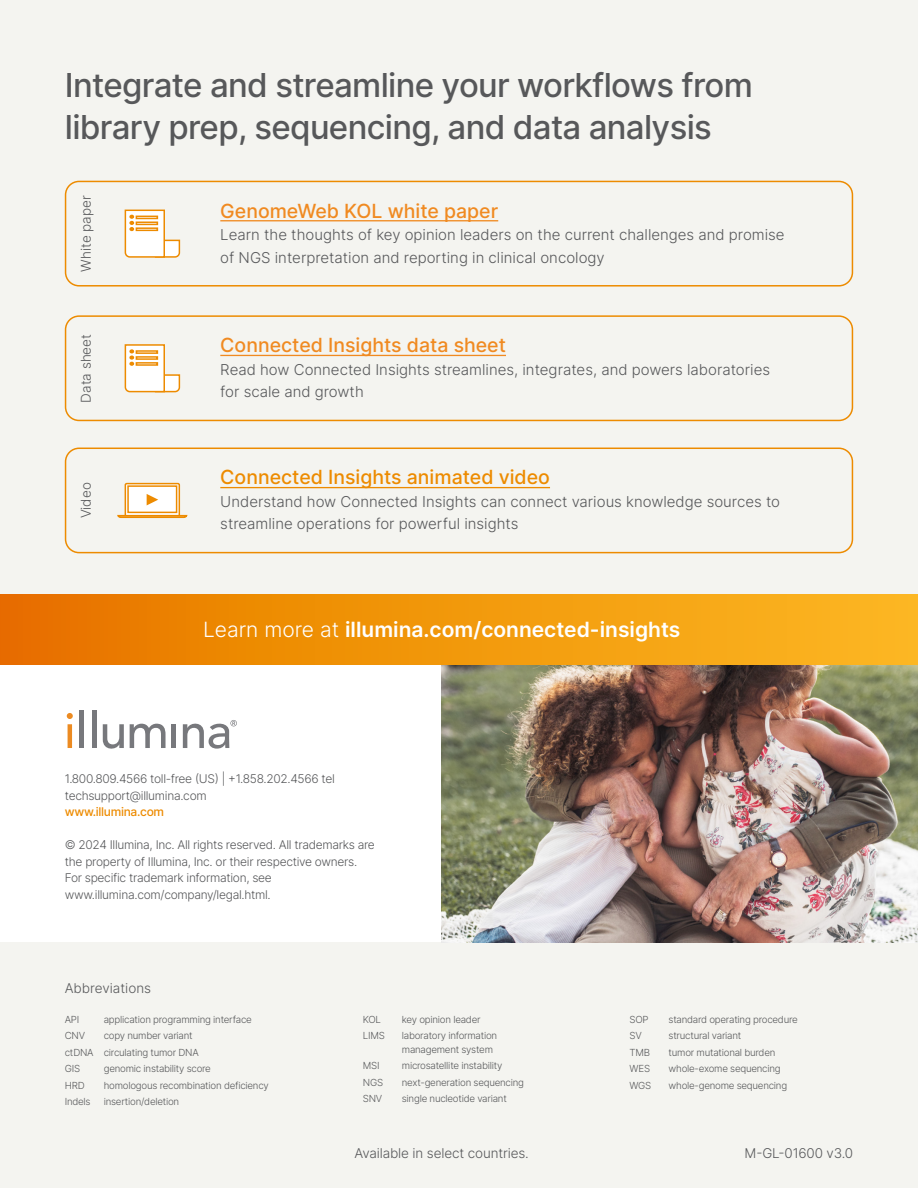
<style>
.page{position:relative;width:918px;height:1188px;background:#fff}
.page>*{position:absolute;margin:0;border:0;box-sizing:border-box;transform-origin:0 0}
.t1{font:500 33px/42px "Inter";letter-spacing:-.02em;color:#57585a}
.Body{font:600 21px "Inter";color:#fff}
.Body-2{font:500 19.5px "Inter";color:#f08a21}
.Body-3{font:500 19.5px "Inter";color:#ed8b00}
.Body-4{font:300 15px/22.5px "Inter";color:#57585a}
.zz_For_Research_Only{font:300 13.5px "Inter";letter-spacing:-.01em;color:#57585a}
.Body-5{font:300 13.5px "Inter";color:#57585a}
.zz_Illumina_Address{font:300 12px/16.5px "Inter";letter-spacing:-.025em;color:#57585a}
.zz_Illumina_Address-2{font:500 12px "Inter";letter-spacing:-.025em;color:#ed8b00}
.zz_Illumina_Address-3{font:300 9.75px/13.5px "Inter";letter-spacing:-.025em;color:#57585a}
.s1{font-weight:300}
</style>
<div class="page">
<div style="left:0;top:0;width:918px;height:664px;background:#f4f4f0"></div>
<div style="left:0;top:943px;width:918px;height:245px;background:#f4f4f0"></div>
<img style="left:442px;top:664px;width:476px;height:279px">
<hr style="left:68px;top:724px;width:4px;height:24px;background:#ec8b22">
<hr style="left:80px;top:710px;width:4px;height:38px;background:#77787c">
<hr style="left:92px;top:710px;width:4px;height:38px;background:#77787c">
<svg style="left:103px;top:724px;width:21px;height:25px"></svg>
<svg style="left:130px;top:724px;width:36px;height:24px"></svg>
<hr style="left:172px;top:724px;width:4px;height:24px;background:#77787c">
<svg style="left:67px;top:713px;width:6px;height:6px"></svg>
<svg style="left:183px;top:720px;width:54px;height:29px"></svg>
<div style="left:65px;top:181px;width:788px;height:106px;border:2px solid #ed8b00;border-radius:13px"></div>
<hr style="left:220px;top:220px;width:278px;height:1px;background:#f08a21">
<svg style="left:117px;top:482px;width:71px;height:37px"></svg>
<div style="left:65px;top:315px;width:788px;height:106px;border:2px solid #ed8b00;border-radius:13px"></div>
<hr style="left:220px;top:355px;width:286px;height:1px;background:#f08a21">
<svg style="left:124px;top:344px;width:57px;height:49px"></svg>
<div style="left:65px;top:448px;width:788px;height:105px;border:2px solid #ed8b00;border-radius:13px"></div>
<hr style="left:220px;top:487px;width:330px;height:1px;background:#ed8b00">
<svg style="left:124px;top:209px;width:57px;height:49px"></svg>
<div style="left:0;top:594px;width:918px;height:70px;background:linear-gradient(to right,#e77300,#fdba21)"></div>
<p class="t1" style="left:65px;top:63px;width:690px">Integrate and streamline your workflows from library prep, sequencing, and data analysis</p>
<p class="Body-5" style="left:76px;top:272px;width:78px;rotate:-90deg">White paper</p>
<p class="Body-5" style="left:76px;top:403px;width:70px;rotate:-90deg">Data sheet</p>
<p class="Body-5" style="left:76px;top:518px;width:38px;rotate:-90deg">Video</p>
<p class="Body-2" style="left:220px;top:196px;width:279px">GenomeWeb KOL white paper</p>
<p class="Body-4" style="left:220px;top:223px;width:566px">Learn the thoughts of key opinion leaders on the current challenges and promise of NGS interpretation and reporting in clinical oncology</p>
<p class="Body-2" style="left:220px;top:331px;width:287px">Connected Insights data sheet</p>
<p class="Body-4" style="left:220px;top:358px;width:551px">Read how Connected Insights streamlines, integrates, and powers laboratories for scale and growth</p>
<p class="Body-3" style="left:220px;top:463px;width:331px">Connected Insights animated video</p>
<p class="Body-4" style="left:220px;top:490px;width:561px">Understand how Connected Insights can connect various knowledge sources to streamline operations for powerful insights</p>
<p class="Body" style="left:203px;top:614px;width:479px"><span class="s1">Learn more at</span> illumina.com/connected-insights</p>
<p class="zz_Illumina_Address" style="left:65px;top:770px;width:272px">1.800.809.4566 toll-free (US) | +1.858.202.4566 tel techsupport@illumina.com</p>
<p class="zz_Illumina_Address-2" style="left:65px;top:803px;width:101px">www.illumina.com</p>
<p class="zz_Illumina_Address" style="left:65px;top:836px;width:312px">© 2024 Illumina, Inc. All rights reserved. All trademarks are the property of Illumina, Inc. or their respective owners.<br>For specific trademark information, see www.illumina.com/company/legal.html.</p>
<p class="Body-5" style="left:65px;top:978px;width:88px">Abbreviations</p>
<p class="zz_Illumina_Address-3" style="left:65px;top:1012px;width:16px">API</p>
<p class="zz_Illumina_Address-3" style="left:104px;top:1012px;width:150px">application programming interface</p>
<p class="zz_Illumina_Address-3" style="left:65px;top:1029px;width:22px">CNV</p>
<p class="zz_Illumina_Address-3" style="left:104px;top:1029px;width:90px">copy number variant</p>
<p class="zz_Illumina_Address-3" style="left:65px;top:1045px;width:136px">ctDNA circulating tumor DNA</p>
<p class="zz_Illumina_Address-3" style="left:65px;top:1062px;width:17px">GIS</p>
<p class="zz_Illumina_Address-3" style="left:104px;top:1062px;width:109px">genomic instability score</p>
<p class="zz_Illumina_Address-3" style="left:65px;top:1078px;width:21px">HRD</p>
<p class="zz_Illumina_Address-3" style="left:104px;top:1078px;width:167px">homologous recombination deficiency</p>
<p class="zz_Illumina_Address-3" style="left:65px;top:1095px;width:27px">Indels</p>
<p class="zz_Illumina_Address-3" style="left:104px;top:1095px;width:77px">insertion/deletion</p>
<p class="zz_Illumina_Address-3" style="left:363px;top:1012px;width:20px">KOL</p>
<p class="zz_Illumina_Address-3" style="left:402px;top:1012px;width:80px">key opinion leader</p>
<p class="zz_Illumina_Address-3" style="left:363px;top:1029px;width:24px">LIMS</p>
<p class="zz_Illumina_Address-3" style="left:402px;top:1029px;width:97px">laboratory information management system</p>
<p class="zz_Illumina_Address-3" style="left:363px;top:1059px;width:18px">MSI</p>
<p class="zz_Illumina_Address-3" style="left:402px;top:1059px;width:102px">microsatellite instability</p>
<p class="zz_Illumina_Address-3" style="left:363px;top:1075px;width:22px">NGS</p>
<p class="zz_Illumina_Address-3" style="left:402px;top:1075px;width:124px">next-generation sequencing</p>
<p class="zz_Illumina_Address-3" style="left:363px;top:1092px;width:21px">SNV</p>
<p class="zz_Illumina_Address-3" style="left:402px;top:1092px;width:106px">single nucleotide variant</p>
<p class="zz_For_Research_Only" style="left:355px;top:1143px;width:176px">Available in select countries.</p>
<p class="zz_Illumina_Address-3" style="left:630px;top:1012px;width:21px">SOP</p>
<p class="zz_Illumina_Address-3" style="left:669px;top:1012px;width:131px">standard operating procedure</p>
<p class="zz_Illumina_Address-3" style="left:630px;top:1029px;width:14px">SV</p>
<p class="zz_Illumina_Address-3" style="left:669px;top:1029px;width:74px">structural variant</p>
<p class="zz_Illumina_Address-3" style="left:630px;top:1045px;width:22px">TMB</p>
<p class="zz_Illumina_Address-3" style="left:669px;top:1045px;width:108px">tumor mutational burden</p>
<p class="zz_Illumina_Address-3" style="left:630px;top:1062px;width:22px">WES</p>
<p class="zz_Illumina_Address-3" style="left:669px;top:1062px;width:114px">whole-exome sequencing</p>
<p class="zz_Illumina_Address-3" style="left:630px;top:1078px;width:23px">WGS</p>
<p class="zz_Illumina_Address-3" style="left:669px;top:1078px;width:120px">whole-genome sequencing</p>
<p class="zz_For_Research_Only" style="left:745px;top:1143px;width:110px">M-GL-01600 v3.0</p>
</div>
